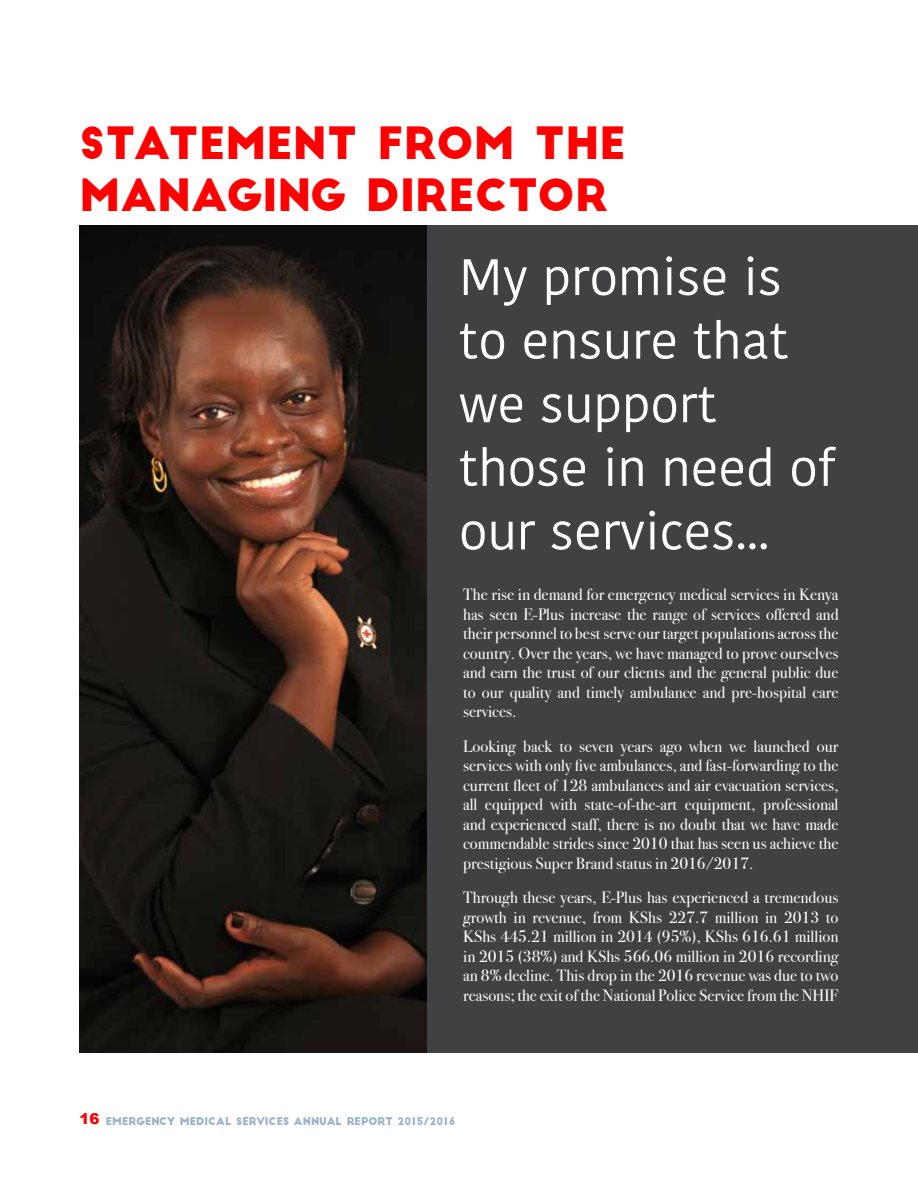
<style>
.page{position:relative;width:918px;height:1188px;background:#fff}
.page>*{position:absolute;margin:0;border:0;box-sizing:border-box;transform-origin:0 0}
.t1{font:51px/63.6px "Kohinoor Bangla";color:#fff}
.t2{font:43.5px/52.2px "Big John";color:#f00}
.t3{font:16.5px/19.5px "Bodoni Svty Two ITCTT";color:#fff;text-align:justify}
.t4{font:10.5px "Big John";color:#9ab3ca}
.s1{font-family:"Arial";font-weight:900;font-size:15px;color:#f00}
</style>
<div class="page">
<div style="left:427px;top:225px;width:491px;height:828px;background:#414042"></div>
<img style="left:80px;top:225px;width:347px;height:828px">
<h2 class="t2" style="left:80px;top:118px;width:548px">STATEMENT FROM THE<br>MANAGING DIRECTOR</h2>
<h1 class="t1" style="left:459px;top:244px;width:379px">My promise is to ensure that we support those in need of our services...</h1>
<p class="t3" style="left:463px;top:583px;width:377px">The rise in demand for emergency medical services in Kenya has seen E-Plus increase the range of services offered and their personnel to best serve our target populations across the country. Over the years, we have managed to prove ourselves and earn the trust of our clients and the general public due to our quality and timely ambulance and pre-hospital care services.</p>
<p class="t3" style="left:463px;top:735px;width:377px">Looking back to seven years ago when we launched our services with only five ambulances, and fast-forwarding to the current fleet of 128 ambulances and air evacuation services, all equipped with state-of-the-art equipment, professional and experienced staff, there is no doubt that we have made commendable strides since 2010 that has seen us achieve the prestigious Super Brand status in 2016/2017.</p>
<p class="t3" style="left:463px;top:886px;width:377px">Through these years, E-Plus has experienced a tremendous growth in revenue, from KShs 227.7 million in 2013 to KShs 445.21 million in 2014 (95%), KShs 616.61 million in 2015 (38%) and KShs 566.06 million in 2016 recording an 8% decline. This drop in the 2016 revenue was due to two reasons; the exit of the National Police Service from the NHIF</p>
<p class="t4" style="left:80px;top:1117px;width:378px"><span class="s1">16</span> EMERGENCY MEDICAL SERVICES ANNUAL REPORT 2015/2016</p>
</div>
